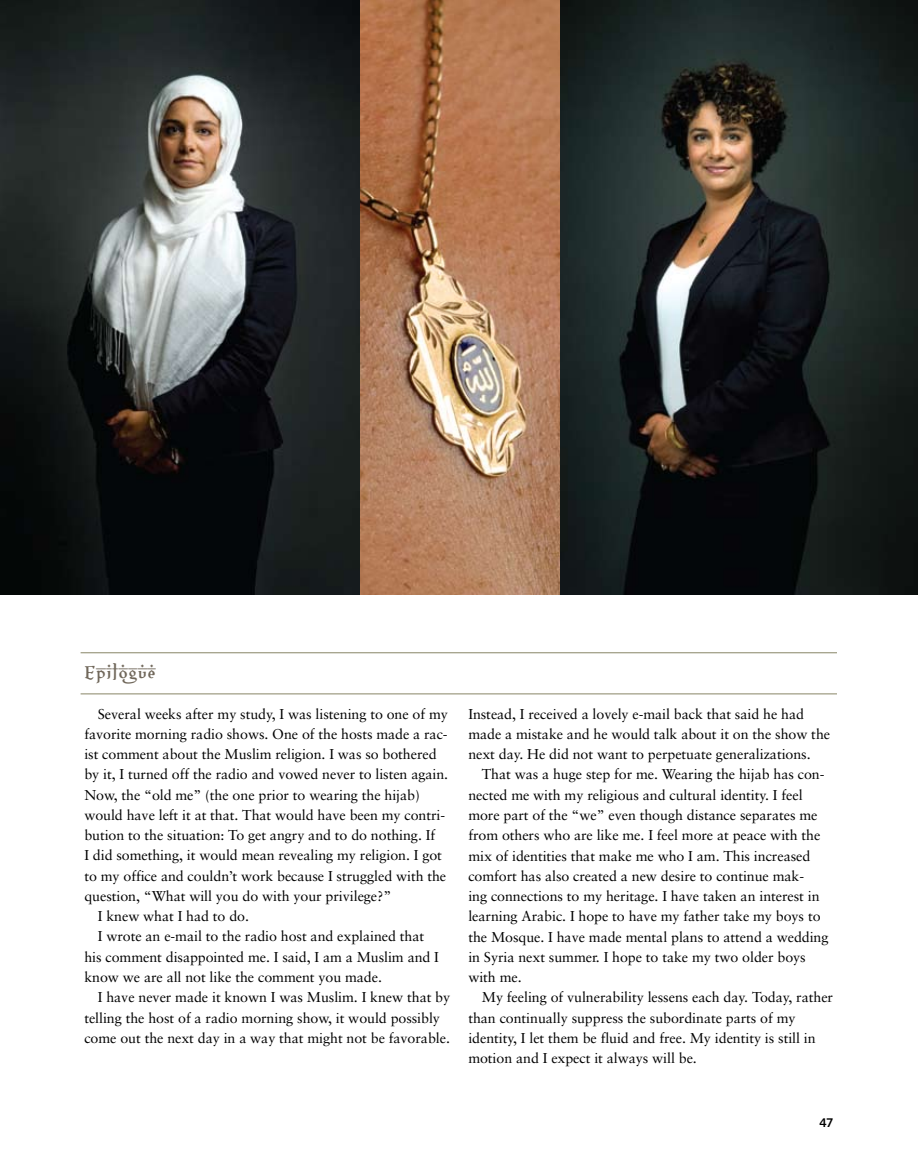
<style>
.page{position:relative;width:918px;height:1175px;background:#fff}
.page>*{position:absolute;margin:0;border:0;box-sizing:border-box;transform-origin:0 0}
.t1{font:18px "XXIIARABIAN ONENIGHTSTAND Bold";letter-spacing:.07em;color:#70675a}
.t2{font:14.25px/20.2px "Sabon";letter-spacing:-.005em;color:#000}
.t3{font:12px "Trade Gothic Bold Two";color:#000}
</style>
<div class="page">
<img style="left:0;top:0;width:361px;height:594px">
<img style="left:559px;top:0;width:359px;height:594px">
<img style="left:361px;top:0;width:198px;height:594px">
<hr style="left:81px;top:652px;width:756px;height:1px;background:#888566">
<hr style="left:81px;top:693px;width:756px;height:1px;background:#888566">
<p class="t1" style="left:84px;top:660px;width:73px">EPILOGUE</p>
<p class="t2" style="left:98px;top:703px;width:352px">Several weeks after my study, I was listening to one of my</p>
<p class="t2" style="left:84px;top:723px;width:365px">favorite morning radio shows. One of the hosts made a rac-</p>
<p class="t2" style="left:84px;top:744px;width:354px">ist comment about the Muslim religion. I was so bothered</p>
<p class="t2" style="left:84px;top:764px;width:365px">by it, I turned off the radio and vowed never to listen again.</p>
<p class="t2" style="left:84px;top:784px;width:337px">Now, the “old me” (the one prior to wearing the hijab)</p>
<p class="t2" style="left:84px;top:804px;width:362px">would have left it at that. That would have been my contri-</p>
<p class="t2" style="left:84px;top:825px;width:352px">bution to the situation: To get angry and to do nothing. If</p>
<p class="t2" style="left:84px;top:845px;width:359px">I did something, it would mean revealing my religion. I got</p>
<p class="t2" style="left:84px;top:865px;width:363px">to my office and couldn’t work because I struggled with the</p>
<p class="t2" style="left:84px;top:885px;width:309px">question, “What will you do with your privilege?”</p>
<p class="t2" style="left:98px;top:906px;width:153px">I knew what I had to do.</p>
<p class="t2" style="left:98px;top:926px;width:328px">I wrote an e-mail to the radio host and explained that</p>
<p class="t2" style="left:84px;top:946px;width:356px">his comment disappointed me. I said, I am a Muslim and I</p>
<p class="t2" style="left:84px;top:966px;width:299px">know we are all not like the comment you made.</p>
<p class="t2" style="left:98px;top:987px;width:354px">I have never made it known I was Muslim. I knew that by</p>
<p class="t2" style="left:84px;top:1007px;width:357px">telling the host of a radio morning show, it would possibly</p>
<p class="t2" style="left:84px;top:1027px;width:367px">come out the next day in a way that might not be favorable.</p>
<p class="t2" style="left:468px;top:703px;width:363px">Instead, I received a lovely e-mail back that said he had made a mistake and he would talk about it on the show the next day. He did not want to perpetuate generalizations.</p>
<p class="t2" style="left:468px;top:764px;width:362px;text-indent:13px">That was a huge step for me. Wearing the hijab has con&shy;nected me with my religious and cultural identity. I feel more part of the “we” even though distance separates me from others who are like me. I feel more at peace with the mix of identities that make me who I am. This increased comfort has also created a new desire to continue mak-<br>ing connections to my heritage. I have taken an interest in learning Arabic. I hope to have my father take my boys to the Mosque. I have made mental plans to attend a wedding in Syria next summer. I hope to take my two older boys with me.</p>
<p class="t2" style="left:468px;top:987px;width:366px;text-indent:13px">My feeling of vulnerability lessens each day. Today, rather than continually suppress the subordinate parts of my identity, I let them be fluid and free. My identity is still in motion and I expect it always will be.</p>
<p class="t3" style="left:820px;top:1115px;width:16px">47</p>
</div>
